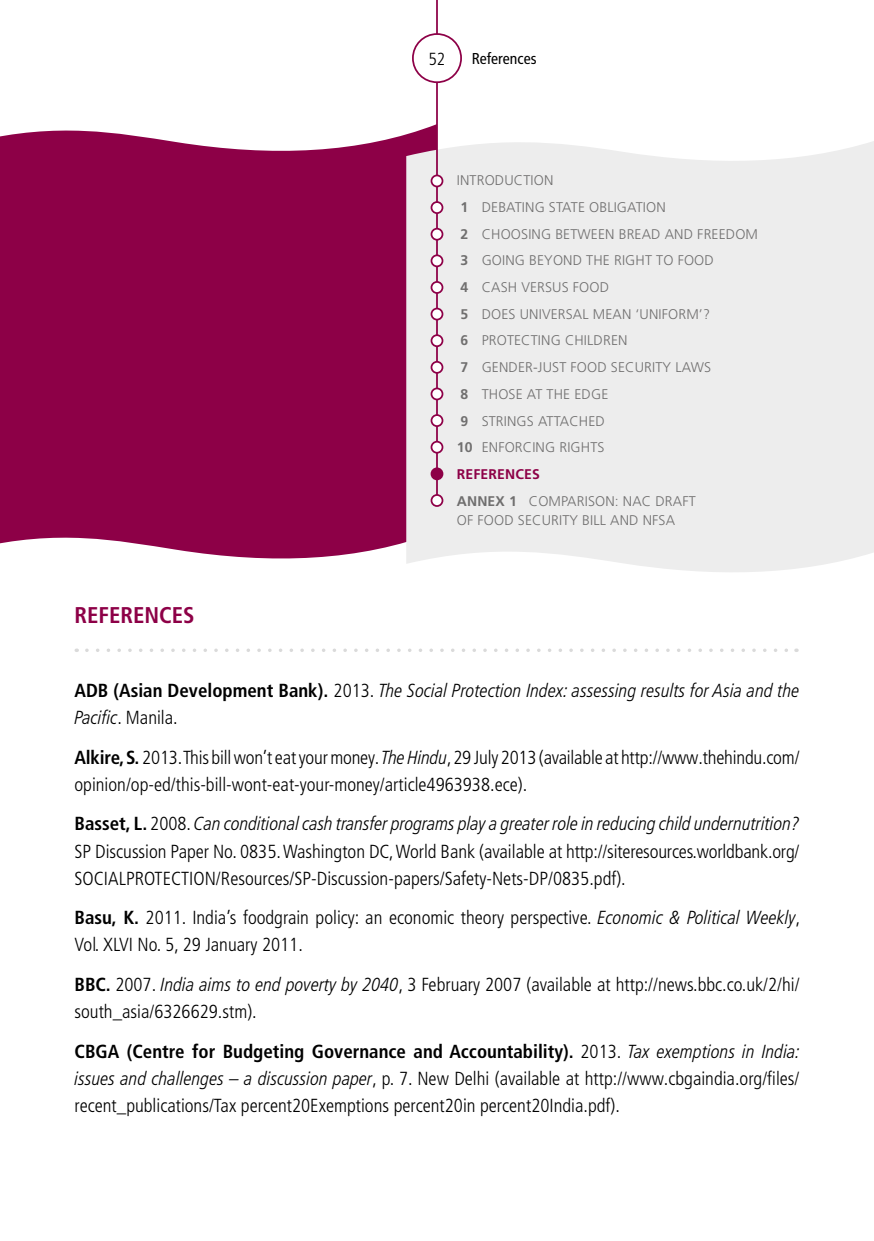
<style>
.page{position:relative;width:874px;height:1241px;background:#fff}
.page>*{position:absolute;margin:0;border:0;box-sizing:border-box;transform-origin:0 0}
.t1{font:700 condensed 22.75px "Frutiger LT Std";color:#8d0047}
.t2{font:300 condensed 18.9px/27.1px "Frutiger LT Pro";color:#000}
.t3{font:italic 300 condensed 18.9px/27.1px "Frutiger LT Pro";color:#000}
.t4{font:300 condensed 17.5px "Frutiger LT Std";color:#000}
.t5{font:condensed 15.75px "Frutiger LT Pro";color:#000}
.t6{font:300 14px/26.8px "Frutiger LT Pro";letter-spacing:.01em;color:#706f6f}
.s1{font-weight:700}
.s2{font-weight:700;color:#8d0047}
.s3{font-weight:700;font-style:normal}
.s4{font-style:normal}
.s5{font-style:italic}
</style>
<div class="page">
<hr style="left:436px;top:0;width:1px;height:58px;background:#8d0047">
<div style="left:412px;top:34px;width:49px;height:48px;background:#fff;border-radius:50%"></div>
<div style="left:412px;top:33px;width:49px;height:50px;border:2px solid #8d0047;border-radius:50%"></div>
<div style="left:0;top:124px;width:436px;height:435px;background:#8d0047"></div>
<div style="left:406px;top:135px;width:467px;height:437px;background:#ededed"></div>
<hr style="left:436px;top:82px;width:1px;height:413px;background:#8d0047">
<div style="left:431px;top:175px;width:11px;height:11px;background:#fff;border-radius:50%"></div>
<div style="left:430px;top:174px;width:13px;height:13px;border:2px solid #8d0047;border-radius:50%"></div>
<div style="left:431px;top:255px;width:11px;height:11px;background:#fff;border-radius:50%"></div>
<div style="left:430px;top:254px;width:13px;height:13px;border:2px solid #8d0047;border-radius:50%"></div>
<div style="left:431px;top:335px;width:11px;height:11px;background:#fff;border-radius:50%"></div>
<div style="left:430px;top:334px;width:13px;height:13px;border:2px solid #8d0047;border-radius:50%"></div>
<div style="left:431px;top:202px;width:11px;height:11px;background:#fff;border-radius:50%"></div>
<div style="left:430px;top:201px;width:13px;height:13px;border:2px solid #8d0047;border-radius:50%"></div>
<div style="left:431px;top:282px;width:11px;height:11px;background:#fff;border-radius:50%"></div>
<div style="left:430px;top:281px;width:13px;height:13px;border:2px solid #8d0047;border-radius:50%"></div>
<div style="left:431px;top:362px;width:11px;height:11px;background:#fff;border-radius:50%"></div>
<div style="left:430px;top:361px;width:13px;height:12px;border:2px solid #8d0047;border-radius:50%"></div>
<div style="left:431px;top:441px;width:11px;height:11px;background:#fff;border-radius:50%"></div>
<div style="left:430px;top:441px;width:13px;height:12px;border:2px solid #8d0047;border-radius:50%"></div>
<div style="left:431px;top:229px;width:11px;height:11px;background:#fff;border-radius:50%"></div>
<div style="left:430px;top:228px;width:13px;height:12px;border:2px solid #8d0047;border-radius:50%"></div>
<div style="left:431px;top:308px;width:11px;height:11px;background:#fff;border-radius:50%"></div>
<div style="left:430px;top:307px;width:13px;height:13px;border:2px solid #8d0047;border-radius:50%"></div>
<div style="left:431px;top:388px;width:11px;height:11px;background:#fff;border-radius:50%"></div>
<div style="left:430px;top:387px;width:13px;height:13px;border:2px solid #8d0047;border-radius:50%"></div>
<div style="left:431px;top:468px;width:11px;height:11px;background:#8d0047;border-radius:50%"></div>
<div style="left:430px;top:467px;width:13px;height:13px;border:2px solid #8d0047;border-radius:50%"></div>
<div style="left:431px;top:495px;width:11px;height:11px;background:#fff;border-radius:50%"></div>
<div style="left:430px;top:494px;width:13px;height:13px;border:2px solid #8d0047;border-radius:50%"></div>
<div style="left:431px;top:415px;width:11px;height:11px;background:#fff;border-radius:50%"></div>
<div style="left:430px;top:414px;width:13px;height:13px;border:2px solid #8d0047;border-radius:50%"></div>
<svg style="left:87px;top:648px;width:709px;height:4px"></svg>
<p class="t4" style="left:428px;top:49px;width:18px">52</p>
<p class="t5" style="left:471px;top:49px;width:66px">References</p>
<p class="t1" style="left:74px;top:601px;width:122px">REFERENCES</p>
<p class="t6" style="left:456px;top:167px;width:302px">INTRODUCTION<br><span class="s1">1</span> DEBATING STATE OBLIGATION<br><span class="s1">2</span> CHOOSING BETWEEN BREAD AND FREEDOM<br><span class="s1">3</span> GOING BEYOND THE RIGHT TO FOOD<br><span class="s1">4</span> CASH VERSUS FOOD<br><span class="s1">5</span> DOES UNIVERSAL MEAN ‘UNIFORM’?<br><span class="s1">6</span> PROTECTING CHILDREN<br><span class="s1">7</span> GENDER-JUST FOOD SECURITY LAWS<br><span class="s1">8</span> THOSE AT THE EDGE<br><span class="s1">9</span> STRINGS ATTACHED<br><span class="s1">10</span> ENFORCING RIGHTS<br><span class="s2">REFERENCES<br></span><span class="s1">ANNEX 1</span> COMPARISON: NAC DRAFT</p>
<p class="t6" style="left:456px;top:507px;width:219px">OF FOOD SECURITY BILL AND NFSA</p>
<p class="t3" style="left:74px;top:677px;width:726px"><span class="s3">ADB (Asian Development Bank).</span> <span class="s4">2013.</span> The Social Protection Index: assessing results for Asia and the<br>Pacific<span class="s4">. Manila.</span></p>
<p class="t2" style="left:74px;top:743px;width:726px"><span class="s1">Alkire, S.</span> 2013. This bill won’t eat your money. <span class="s5">The Hindu</span>, 29 July 2013 (available at http://www.thehindu.com/ opinion/op-ed/this-bill-wont-eat-your-money/article4963938.ece).</p>
<p class="t2" style="left:74px;top:810px;width:726px;text-align:justify"><span class="s1">Basset, L.</span> 2008. <span class="s5">Can conditional cash transfer programs play a greater role in reducing child undernutrition?<br></span>SP Discussion Paper No. 0835. Washington DC, World Bank (available at http://siteresources.worldbank.org/ SOCIALPROTECTION/Resources/SP-Discussion-papers/Safety-Nets-DP/0835.pdf).</p>
<p class="t2" style="left:74px;top:904px;width:727px"><span class="s1">Basu, K.</span> 2011. India’s foodgrain policy: an economic theory perspective. <span class="s5">Economic &amp; Political Weekly</span>,<br>Vol. XLVI No. 5, 29 January 2011.</p>
<p class="t2" style="left:74px;top:970px;width:726px"><span class="s1">BBC.</span> 2007. <span class="s5">India aims to end poverty by 2040</span>, 3 February 2007 (available at http://news.bbc.co.uk/2/hi/ south_asia/6326629.stm).</p>
<p class="t2" style="left:74px;top:1037px;width:726px;text-align:justify"><span class="s1">CBGA (Centre for Budgeting Governance and Accountability).</span> 2013. <span class="s5">Tax exemptions in India: issues and challenges – a discussion paper</span>, p. 7. New Delhi (available at http://www.cbgaindia.org/files/ recent_publications/Tax percent20Exemptions percent20in percent20India.pdf).</p>
</div>
